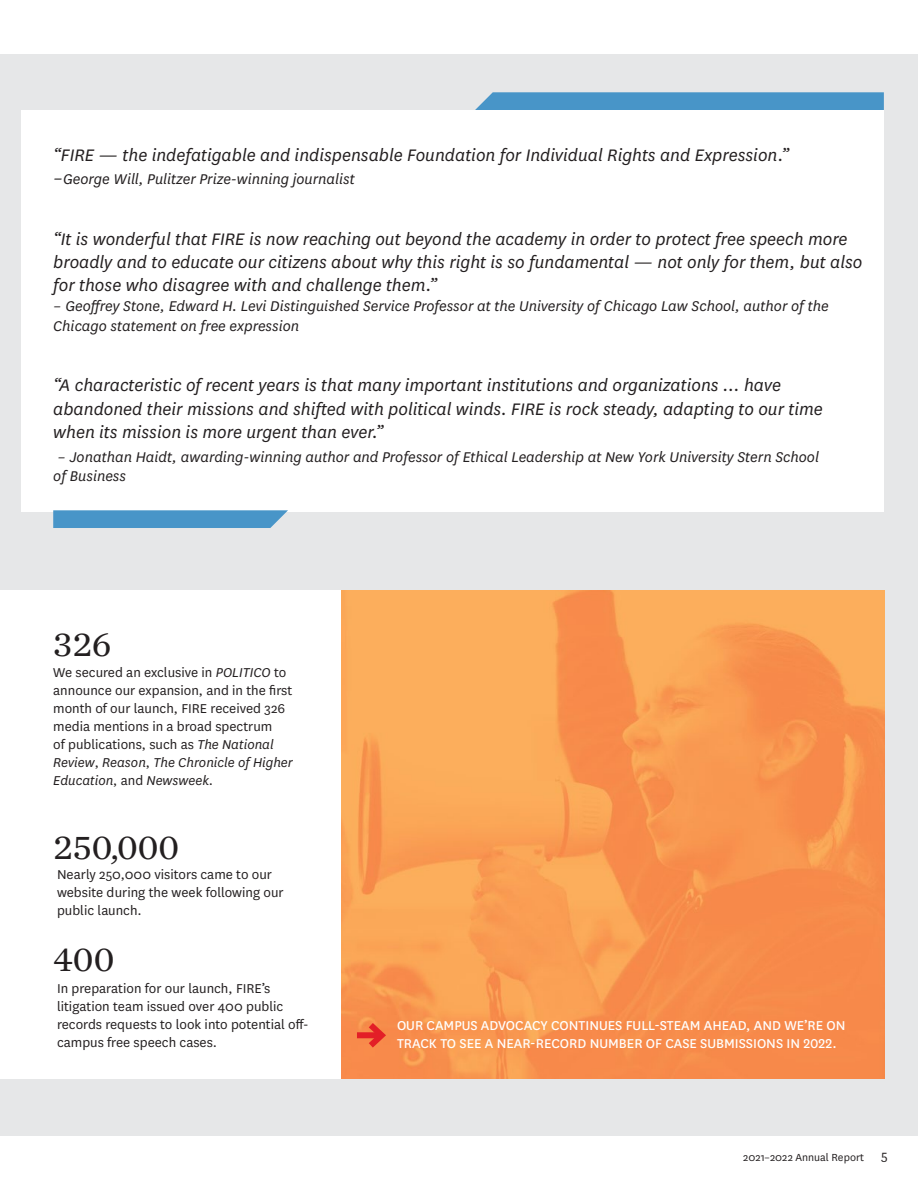
<style>
.page{position:relative;width:918px;height:1188px;background:#fff}
.page>*{position:absolute;margin:0;border:0;box-sizing:border-box;transform-origin:0 0}
.t1{font:36px "Chronicle Text G1";color:#231f20}
.t2{font:italic 19.5px/23.4px "National";color:#231f20}
.t3{font:italic 16.5px/19.8px "National";color:#231f20}
.t4{font:15px/18px "National";color:#231f20}
.t5{font:15px/18px "National";color:#fff}
.t6{font:12px "National";color:#231f20}
.s1{font-size:19.5px}
.s2{font-style:italic}
.s3{font-size:15px}
</style>
<div class="page">
<div style="left:0;top:54px;width:918px;height:1082px;background:#e6e7e8"></div>
<div style="left:22px;top:110px;width:862px;height:401px;background:#fff"></div>
<div style="left:0;top:591px;width:864px;height:488px;background:#fff"></div>
<img style="left:341px;top:591px;width:543px;height:488px">
<div style="left:357px;top:1032px;width:25px;height:6px;background:#e31f27"></div>
<svg style="left:362px;top:1017px;width:28px;height:37px"></svg>
<svg style="left:475px;top:92px;width:409px;height:18px;background:#4e98c9"></svg>
<svg style="left:53px;top:510px;width:235px;height:18px;background:#5199ca"></svg>
<p class="t2" style="left:53px;top:143px;width:737px">“FIRE — the indefatigable and indispensable Foundation for Individual Rights and Expression.”</p>
<p class="t3" style="left:53px;top:169px;width:303px"><span class="s1">–</span>George Will, Pulitzer Prize-winning journalist</p>
<p class="t2" style="left:53px;top:226px;width:811px">“It is wonderful that FIRE is now reaching out beyond the academy in order to protect free speech more broadly and to educate our citizens about why this right is so fundamental — not only for them, but also for those who disagree with and challenge them.”</p>
<p class="t3" style="left:53px;top:296px;width:777px">– Geoffrey Stone, Edward H. Levi Distinguished Service Professor at the University of Chicago Law School, author of the<br>Chicago statement on free expression</p>
<p class="t2" style="left:53px;top:373px;width:771px">“A characteristic of recent years is that many important institutions and organizations … have abandoned their missions and shifted with political winds. FIRE is rock steady, adapting to our time when its mission is more urgent than ever.”</p>
<p class="t3" style="left:53px;top:446px;width:767px">– Jonathan Haidt, awarding-winning author and Professor of Ethical Leadership at New York University Stern School of Business</p>
<h1 class="t1" style="left:53px;top:617px;width:60px">326</h1>
<p class="t4" style="left:53px;top:663px;width:241px">We secured an exclusive in <span class="s2">POLITICO</span> to announce our expansion, and in the first month of our launch, FIRE received 326 media mentions in a broad spectrum<br>of publications, such as <span class="s2">The National Review</span>, <span class="s2">Reason</span>, <span class="s2">The Chronicle of Higher Education</span>, and <span class="s2">Newsweek</span>.</p>
<h1 class="t1" style="left:53px;top:819px;width:128px">250,000</h1>
<p class="t4" style="left:57px;top:865px;width:228px">Nearly 250,000 visitors came to our website during the week following our public launch.</p>
<h1 class="t1" style="left:53px;top:932px;width:63px">400</h1>
<p class="t4" style="left:57px;top:979px;width:253px">In preparation for our launch, FIRE’s litigation team issued over 400 public records requests to look into potential off&shy;campus free speech cases.</p>
<p class="t5" style="left:397px;top:1015px;width:450px">OUR CAMPUS ADVOCACY CONTINUES FULL-STEAM AHEAD, AND WE’RE ON<br>TRACK TO SEE A NEAR-RECORD NUMBER OF CASE SUBMISSIONS IN 2022.</p>
<p class="t6" style="left:743px;top:1149px;width:146px">2021–2022 Annual Report <span class="s3">5</span></p>
</div>
